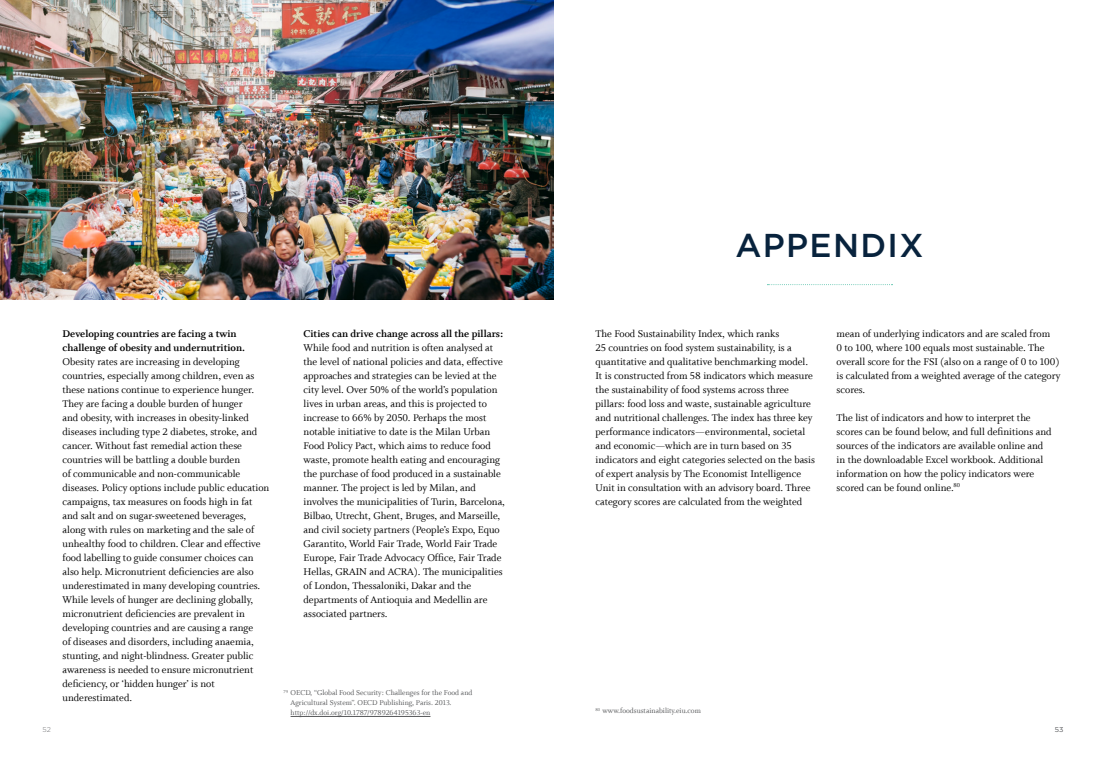
<style>
.page{position:relative;width:1106px;height:766px;background:#fff}
.page>*{position:absolute;margin:0;border:0;box-sizing:border-box;transform-origin:0 0}
.t1{font:500 33px "Gotham";letter-spacing:.04em;color:#08233d}
.t2{font:11px/14px "Whitman Roman LF";color:#000}
.t3{font:11px/14px "Whitman Bold LF";color:#000}
.t4{font:8px/10px "Whitman Roman LF";color:#58595b}
.t5{font:300 7px "Gotham";color:#6d6e71}
.s1{font-family:"Whitman Roman LF";color:#fff}
</style>
<div class="page">
<svg style="left:767px;top:284px;width:125px;height:1px"></svg>
<hr style="left:290px;top:716px;width:140px;height:1px;background:#58595b">
<img style="left:0;top:0;width:553px;height:299px">
<p class="t5" style="left:43px;top:725px;width:10px">52</p>
<p class="t3" style="left:63px;top:326px;width:184px">Developing countries are facing a twin challenge of obesity and undernutrition.</p>
<p class="t2" style="left:63px;top:354px;width:208px">Obesity rates are increasing in developing countries, especially among children, even as these nations continue to experience hunger.<br>They are facing a double burden of hunger<br>and obesity, with increases in obesity-linked diseases including type 2 diabetes, stroke, and cancer. Without fast remedial action these countries will be battling a double burden<br>of communicable and non-communicable diseases. Policy options include public education campaigns, tax measures on foods high in fat and salt and on sugar-sweetened beverages, along with rules on marketing and the sale of unhealthy food to children. Clear and effective food labelling to guide consumer choices can also help. Micronutrient deficiencies are also underestimated in many developing countries.<br>While levels of hunger are declining globally, micronutrient deficiencies are prevalent in developing countries and are causing a range<br>of diseases and disorders, including anaemia, stunting, and night-blindness. Greater public awareness is needed to ensure micronutrient deficiency, or ‘hidden hunger’ is not underestimated.</p>
<p class="t3" style="left:292px;top:326px;width:212px"><span class="s1">•</span> Cities can drive change across all the pillars:</p>
<p class="t2" style="left:303px;top:340px;width:203px">While food and nutrition is often analysed at the level of national policies and data, effective approaches and strategies can be levied at the city level. Over 50% of the world’s population lives in urban areas, and this is projected to increase to 66% by 2050. Perhaps the most notable initiative to date is the Milan Urban Food Policy Pact, which aims to reduce food waste, promote health eating and encouraging the purchase of food produced in a sustainable manner. The project is led by Milan, and involves the municipalities of Turin, Barcelona, Bilbao, Utrecht, Ghent, Bruges, and Marseille, and civil society partners (People’s Expo, Equo Garantito, World Fair Trade, World Fair Trade Europe, Fair Trade Advocacy Office, Fair Trade Hellas, GRAIN and ACRA). The municipalities of London, Thessaloniki, Dakar and the departments of Antioquia and Medellin are associated partners.</p>
<p class="t4" style="left:290px;top:688px;width:183px;text-indent:-7px"><sup>79</sup> OECD, “Global Food Security: Challenges for the Food and<br>Agricultural System”. OECD Publishing, Paris. 2013. http://dx.doi.org/10.1787/9789264195363-en</p>
<h1 class="t1" style="left:735px;top:227px;width:189px">APPENDIX</h1>
<p class="t2" style="left:595px;top:326px;width:221px">The Food Sustainability Index, which ranks<br>25 countries on food system sustainability, is a quantitative and qualitative benchmarking model.<br>It is constructed from 58 indicators which measure the sustainability of food systems across three pillars: food loss and waste, sustainable agriculture and nutritional challenges. The index has three key performance indicators—environmental, societal and economic—which are in turn based on 35 indicators and eight categories selected on the basis of expert analysis by The Economist Intelligence Unit in consultation with an advisory board. Three category scores are calculated from the weighted</p>
<p class="t2" style="left:836px;top:326px;width:225px">mean of underlying indicators and are scaled from<br>0 to 100, where 100 equals most sustainable. The overall score for the FSI (also on a range of 0 to 100) is calculated from a weighted average of the category scores.</p>
<p class="t2" style="left:836px;top:410px;width:216px">The list of indicators and how to interpret the scores can be found below, and full definitions and sources of the indicators are available online and in the downloadable Excel workbook. Additional information on how the policy indicators were scored can be found online.<sup>80</sup></p>
<p class="t4" style="left:595px;top:706px;width:107px"><sup>80</sup> www.foodsustainability.eiu.com</p>
<p class="t5" style="left:1055px;top:725px;width:10px">53</p>
</div>
